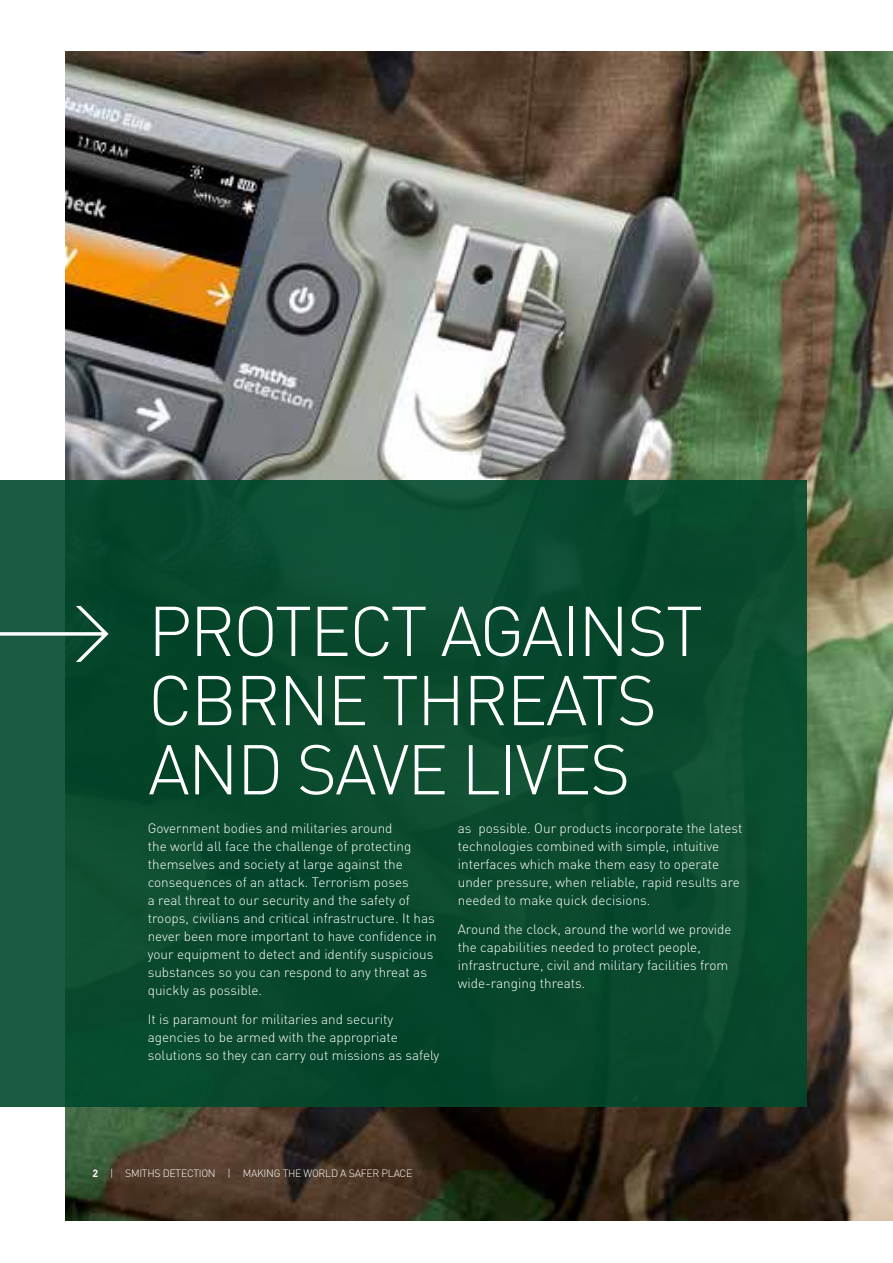
<style>
.page{position:relative;width:893px;height:1263px;background:#fff}
.page>*{position:absolute;margin:0;border:0;box-sizing:border-box;transform-origin:0 0}
.t1{font:300 69.15px/69.2px "DIN Pro";letter-spacing:-.03em;color:#fff}
.t2{font:300 13.5px/18px "DIN Pro";color:#fff}
.t3{font:300 10.5px "DIN Pro";letter-spacing:-.025em;color:#fff}
.s1{font-weight:700}
</style>
<div class="page">
<img style="left:65px;top:51px;width:828px;height:1169px">
<svg style="left:0;top:480px;width:807px;height:627px;background:#0a4a2f"></svg>
<svg style="left:0;top:606px;width:109px;height:56px;background:#2a644d"></svg>
<h1 class="t1" style="left:148px;top:594px;width:556px">PROTECT AGAINST<br>CBRNE THREATS<br>AND SAVE LIVES</h1>
<p class="t2" style="left:148px;top:818px;width:290px">Government bodies and militaries around<br>the world all face the challenge of protecting themselves and society at large against the consequences of an attack. Terrorism poses<br>a real threat to our security and the safety of troops, civilians and critical infrastructure. It has never been more important to have confidence in your equipment to detect and identify suspicious substances so you can respond to any threat as quickly as possible.</p>
<p class="t2" style="left:148px;top:1009px;width:293px">It is paramount for militaries and security agencies to be armed with the appropriate solutions so they can carry out missions as safely</p>
<p class="t2" style="left:458px;top:818px;width:286px">as possible. Our products incorporate the latest technologies combined with simple, intuitive interfaces which make them easy to operate under pressure, when reliable, rapid results are needed to make quick decisions.</p>
<p class="t2" style="left:458px;top:919px;width:275px">Around the clock, around the world we provide the capabilities needed to protect people, infrastructure, civil and military facilities from wide-ranging threats.</p>
<p class="t3" style="left:92px;top:1166px;width:321px"><span class="s1">2</span> | SMITHS DETECTION | MAKING THE WORLD A SAFER PLACE</p>
</div>
